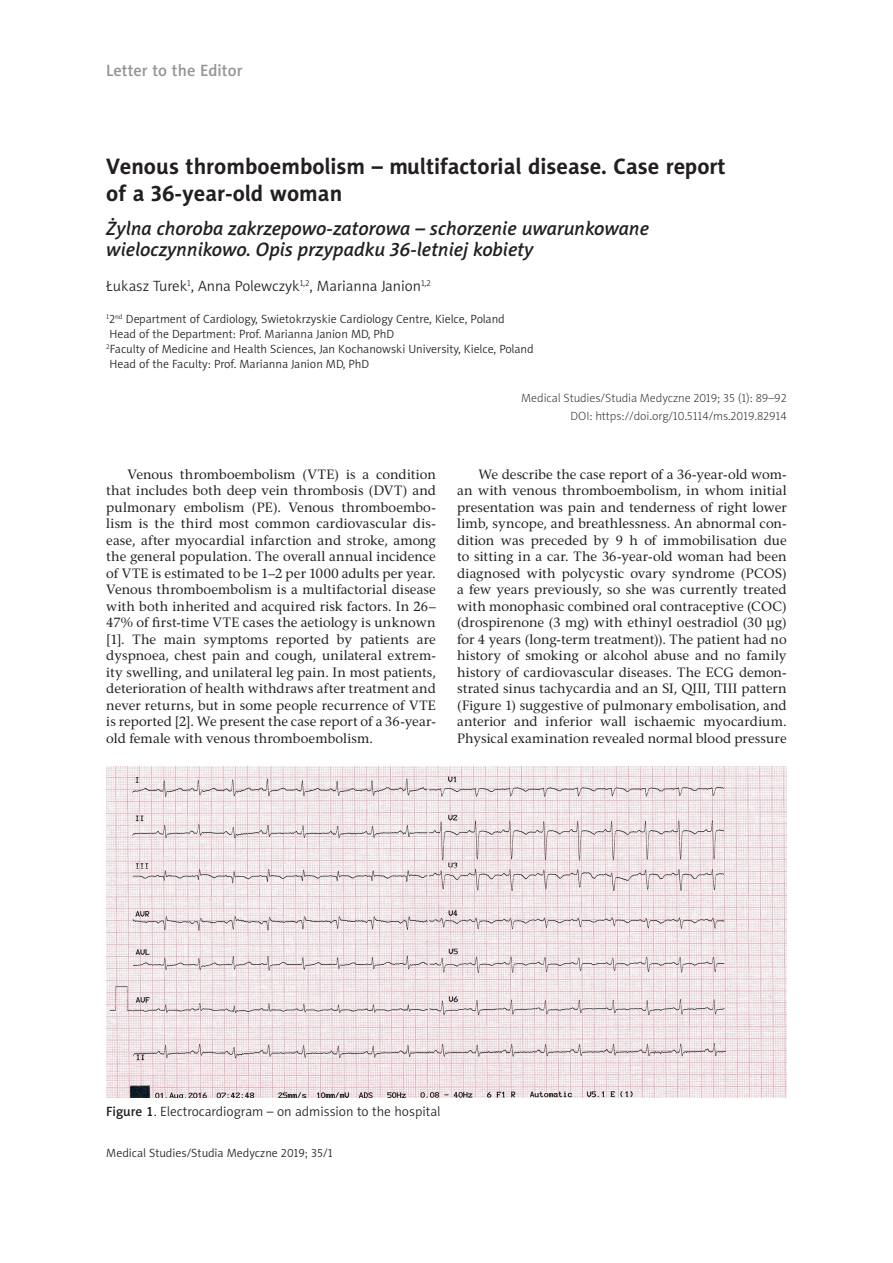
<style>
.page{position:relative;width:893px;height:1263px;background:#fff}
.page>*{position:absolute;margin:0;border:0;box-sizing:border-box;transform-origin:0 0}
.t1{font:700 22.5px/27px "Naomi Sans EFN";color:#231f20}
.t2{font:italic 19.5px/21px "Naomi Sans EFN Medium";color:#231f20}
.t3{font:16.5px "Naomi Sans EFN Medium";color:#939598}
.t4{font:15px "Naomi Sans EFN Light";color:#231f20}
.t5{font:13.5px/16.5px "Rashel EFN";letter-spacing:.01em;color:#231f20;text-align:justify}
.t6{font:13.5px "Naomi Sans EFN Light";color:#231f20}
.t7{font:12px/15px "Naomi Sans EFN Light";color:#231f20}
.t8{font:12px/17.7px "Naomi Sans EFN Thin";color:#231f20;text-align:right}
.s1{font-family:"Naomi Sans EFN Medium"}
</style>
<div class="page">
<img style="left:106px;top:767px;width:681px;height:330px">
<p class="t3" style="left:106px;top:60px;width:138px">Letter to the Editor</p>
<h1 class="t1" style="left:106px;top:152px;width:621px">Venous thromboembolism – multifactorial disease. Case report of a 36-year-old woman</h1>
<h2 class="t2" style="left:106px;top:218px;width:544px">Żylna choroba zakrzepowo-zatorowa – schorzenie uwarunkowane wieloczynnikowo. Opis przypadku 36-letniej kobiety</h2>
<p class="t4" style="left:106px;top:277px;width:326px">Łukasz Turek<sup>1</sup>, Anna Polewczyk<sup>1,2</sup>, Marianna Janion<sup>1,2</sup></p>
<p class="t7" style="left:106px;top:311px;width:429px"><sup>1</sup>2<sup>nd</sup> Department of Cardiology, Swietokrzyskie Cardiology Centre, Kielce, Poland Head of the Department: Prof. Marianna Janion MD, PhD<br><sup>2</sup>Faculty of Medicine and Health Sciences, Jan Kochanowski University, Kielce, Poland Head of the Faculty: Prof. Marianna Janion MD, PhD</p>
<p class="t8" style="left:521px;top:389px;width:267px">Medical Studies/Studia Medyczne 2019; 35 (1): 89–92<br>DOI: https://doi.org/10.5114/ms.2019.82914</p>
<p class="t5" style="left:106px;top:466px;width:331px;text-indent:21px">Venous thromboembolism (VTE) is a condition that includes both deep vein thrombosis (DVT) and pulmonary embolism (PE). Venous thromboembo&shy;lism is the third most common cardiovascular dis&shy;ease, after myocardial infarction and stroke, among the general population. The overall annual incidence of VTE is estimated to be 1–2 per 1000 adults per year.<br>Venous thromboembolism is a multifactorial disease with both inherited and acquired risk factors. In 26– 47% of first-time VTE cases the aetiology is unknown [1]. The main symptoms reported by patients are dyspnoea, chest pain and cough, unilateral extrem&shy;ity swelling, and unilateral leg pain. In most patients, deterioration of health withdraws after treatment and never returns, but in some people recurrence of VTE is reported [2]. We present the case report of a 36-year&shy;old female with venous thromboembolism.</p>
<p class="t5" style="left:457px;top:466px;width:331px;text-indent:21px">We describe the case report of a 36-year-old wom&shy;an with venous thromboembolism, in whom initial presentation was pain and tenderness of right lower limb, syncope, and breathlessness. An abnormal con&shy;dition was preceded by 9 h of immobilisation due to sitting in a car. The 36-year-old woman had been diagnosed with polycystic ovary syndrome (PCOS) a few years previously, so she was currently treated with monophasic combined oral contraceptive (COC) (drospirenone (3 mg) with ethinyl oestradiol (30 µg) for 4 years (long-term treatment)). The patient had no history of smoking or alcohol abuse and no family history of cardiovascular diseases. The ECG demon&shy;strated sinus tachycardia and an SI, QIII, TIII pattern (Figure 1) suggestive of pulmonary embolisation, and anterior and inferior wall ischaemic myocardium.<br>Physical examination revealed normal blood pressure</p>
<p class="t6" style="left:106px;top:1104px;width:336px"><span class="s1">Figure 1</span>. Electrocardiogram – on admission to the hospital</p>
<p class="t7" style="left:106px;top:1145px;width:228px">Medical Studies/Studia Medyczne 2019; 35/1</p>
</div>
